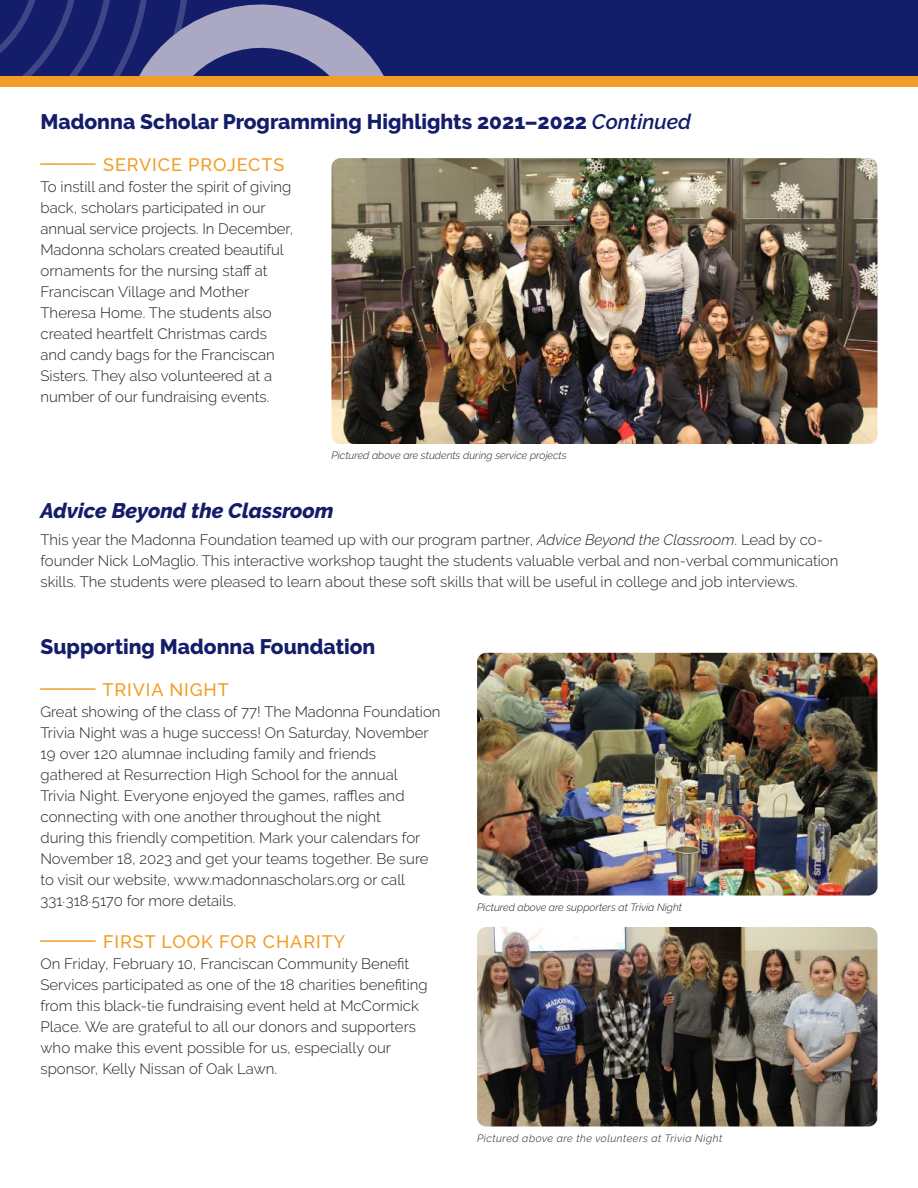
<style>
.page{position:relative;width:918px;height:1188px;background:#fff}
.page>*{position:absolute;margin:0;border:0;box-sizing:border-box;transform-origin:0 0}
.Section_Title{font:800 21px "Raleway";color:#131d6a}
.Section_Title-2{font:italic 800 21px "Raleway";color:#131d6a}
.Subtitle{font:500 18px "Raleway";letter-spacing:.05em;color:#f29d25}
.Body{font:300 15px/21px "Raleway";color:#231f20}
._1st_paragraph{font:300 15px/21px "Raleway";color:#231f20}
.Newletter_Body_Copy{font:300 15px/21px "Raleway";color:#231f20}
.Subtitle-2{font:300 15px/21px "Raleway";color:#231f20}
.t1{font:italic 300 10.5px "Raleway";color:#231f20}
.t2{font:italic 300 10.5px "Raleway";letter-spacing:.05em;color:#231f20}
.s1{font-weight:600;font-style:italic}
.s2{font-style:italic}
</style>
<div class="page">
<div style="left:0;top:0;width:918px;height:84px;background:#131d6a"></div>
<img style="left:477px;top:927px;width:401px;height:199px">
<svg style="left:0;top:0;width:430px;height:77px"></svg>
<img style="left:332px;top:158px;width:546px;height:286px">
<div style="left:0;top:77px;width:918px;height:10px;background:#f29d25"></div>
<img style="left:477px;top:653px;width:401px;height:243px">
<p class="Section_Title" style="left:40px;top:110px;width:652px">Madonna Scholar Programming Highlights 2021–2022 <span class="s1">Continued</span></p>
<p class="Subtitle" style="left:39px;top:154px;width:247px">———— SERVICE PROJECTS</p>
<p class="_1st_paragraph" style="left:40px;top:176px;width:254px">To instill and foster the spirit of giving back, scholars participated in our annual service projects. In December, Madonna scholars created beautiful ornaments for the nursing staff at Franciscan Village and Mother Theresa Home. The students also created heartfelt Christmas cards and candy bags for the Franciscan Sisters. They also volunteered at a number of our fundraising events.</p>
<p class="t1" style="left:332px;top:450px;width:237px">Pictured above are students during service projects</p>
<p class="Section_Title-2" style="left:40px;top:499px;width:295px">Advice Beyond the Classroom</p>
<p class="Newletter_Body_Copy" style="left:40px;top:529px;width:799px">This year the Madonna Foundation teamed up with our program partner, <span class="s2">Advice Beyond the Classroom</span>. Lead by co&shy;founder Nick LoMaglio. This interactive workshop taught the students valuable verbal and non-verbal communication skills. The students were pleased to learn about these soft skills that will be useful in college and job interviews.</p>
<p class="Section_Title" style="left:40px;top:635px;width:336px">Supporting Madonna Foundation</p>
<p class="Subtitle" style="left:39px;top:679px;width:191px">———— TRIVIA NIGHT</p>
<p class="Body" style="left:40px;top:701px;width:402px">Great showing of the class of 77! The Madonna Foundation Trivia Night was a huge success! On Saturday, November 19 over 120 alumnae including family and friends gathered at Resurrection High School for the annual<br>Trivia Night. Everyone enjoyed the games, raffles and connecting with one another throughout the night<br>during this friendly competition. Mark your calendars for November 18, 2023 and get your teams together. Be sure to visit our website, www.madonnascholars.org or call 331.318.5170 for more details.</p>
<p class="Subtitle" style="left:39px;top:931px;width:308px">———— FIRST LOOK FOR CHARITY</p>
<p class="Subtitle-2" style="left:40px;top:953px;width:389px">On Friday, February 10, Franciscan Community Benefit Services participated as one of the 18 charities benefiting from this black-tie fundraising event held at McCormick Place. We are grateful to all our donors and supporters who make this event possible for us, especially our sponsor, Kelly Nissan of Oak Lawn.</p>
<p class="t1" style="left:477px;top:901px;width:207px">Pictured above are supporters at Trivia Night</p>
<p class="t2" style="left:477px;top:1132px;width:247px">Pictured above are the volunteers at Trivia Night</p>
</div>
